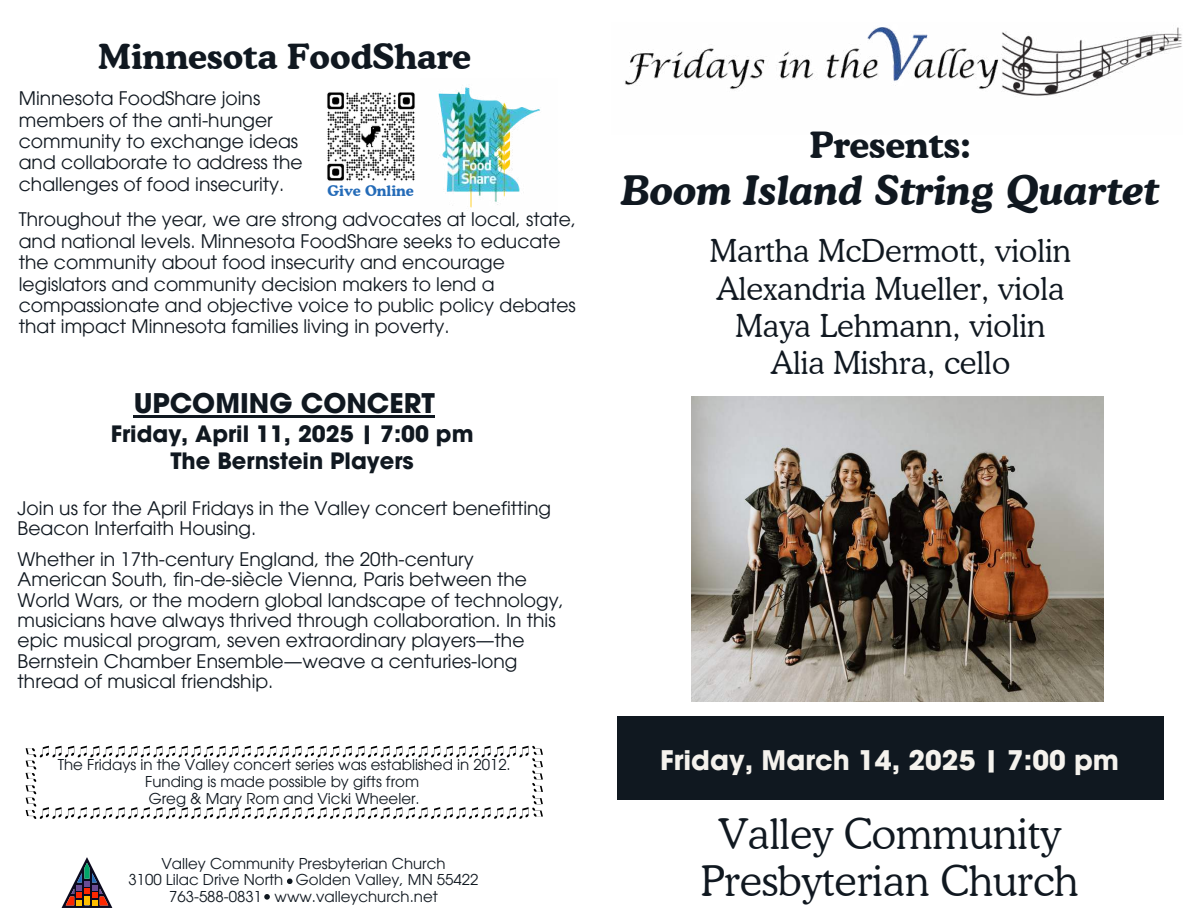
<style>
.page{position:relative;width:1188px;height:918px;background:#fff}
.page>*{position:absolute;margin:0;border:0;box-sizing:border-box;transform-origin:0 0}
.t1{font:300 42px/46px "Cooper BT";color:#101820;text-align:center}
.t2{font:italic 700 40.5px "Cooper BT";color:#101820}
.t3{font:700 36px "Cooper BT";color:#101820}
.t4{font:700 34.5px "Cooper BT";color:#101820}
.t5{font:300 31.5px/37.2px "Cooper BT";color:#101820;text-align:center}
.t6{font:700 27px "ITC Avant Garde Pro";color:#f5f2ed}
.t7{font:700 27px "ITC Avant Garde Pro";color:#101820}
.t8{font:700 22.5px/27px "ITC Avant Garde Pro";color:#101820;text-align:center}
.t9{font:18.75px/21.3px "ITC Avant Garde Pro";color:#101820}
.t10{font:15px/16.8px "ITC Avant Garde Pro";color:#101820;text-align:center}
.t11{font:700 14.55px "Cooper BT";color:#246bb8}
</style>
<div class="page">
<img style="left:625px;top:27px;width:557px;height:69px">
<div style="left:617px;top:716px;width:547px;height:84px;background:#101820"></div>
<img style="left:327px;top:92px;width:88px;height:89px">
<svg style="left:287px;top:878px;width:6px;height:6px"></svg>
<svg style="left:264px;top:894px;width:6px;height:6px"></svg>
<svg style="left:62px;top:857px;width:50px;height:51px"></svg>
<svg style="left:26px;top:746px;width:517px;height:73px"></svg>
<img style="left:438px;top:87px;width:102px;height:121px">
<img style="left:691px;top:396px;width:413px;height:306px">
<hr style="left:134px;top:415px;width:301px;height:3px;background:#101820">
<h3 class="t4" style="left:98px;top:35px;width:375px">Minnesota FoodShare</h3>
<p class="t9" style="left:19px;top:88px;width:285px">Minnesota FoodShare joins members of the anti-hunger community to exchange ideas and collaborate to address the challenges of food insecurity.</p>
<p class="t9" style="left:19px;top:209px;width:559px">Throughout the year, we are strong advocates at local, state, and national levels. Minnesota FoodShare seeks to educate the community about food insecurity and encourage legislators and community decision makers to lend a compassionate and objective voice to public policy debates that impact Minnesota families living in poverty.</p>
<p class="t11" style="left:327px;top:182px;width:88px">Give Online</p>
<h3 class="t7" style="left:134px;top:385px;width:303px">UPCOMING CONCERT</h3>
<p class="t8" style="left:111px;top:420px;width:364px">Friday, April 11, 2025 | 7:00 pm<br>The Bernstein Players</p>
<p class="t9" style="left:18px;top:498px;width:535px;line-height:20.2px">Join us for the April Fridays in the Valley concert benefitting<br>Beacon Interfaith Housing.</p>
<p class="t9" style="left:18px;top:549px;width:548px;line-height:20.2px">Whether in 17th-century England, the 20th-century American South, fin-de-siècle Vienna, Paris between the World Wars, or the modern global landscape of technology, musicians have always thrived through collaboration. In this epic musical program, seven extraordinary players—the Bernstein Chamber Ensemble—weave a centuries-long thread of musical friendship.</p>
<p class="t10" style="left:58px;top:756px;width:455px">The Fridays in the Valley concert series was established in 2012.<br>Funding is made possible by gifts from<br>Greg &amp; Mary Rom and Vicki Wheeler.</p>
<p class="t10" style="left:128px;top:855px;width:352px">Valley Community Presbyterian Church<br>3100 Lilac Drive North Golden Valley, MN 55422<br>763-588-0831 www.valleychurch.net</p>
<h3 class="t3" style="left:810px;top:123px;width:163px">Presents:</h3>
<h2 class="t2" style="left:622px;top:166px;width:539px">Boom Island String Quartet</h2>
<h3 class="t5" style="left:710px;top:232px;width:363px">Martha McDermott, violin<br>Alexandria Mueller, viola<br>Maya Lehmann, violin<br>Alia Mishra, cello</h3>
<h3 class="t6" style="left:660px;top:742px;width:461px">Friday, March 14, 2025 | 7:00 pm</h3>
<h1 class="t1" style="left:701px;top:811px;width:379px">Valley Community<br>Presbyterian Church</h1>
</div>
